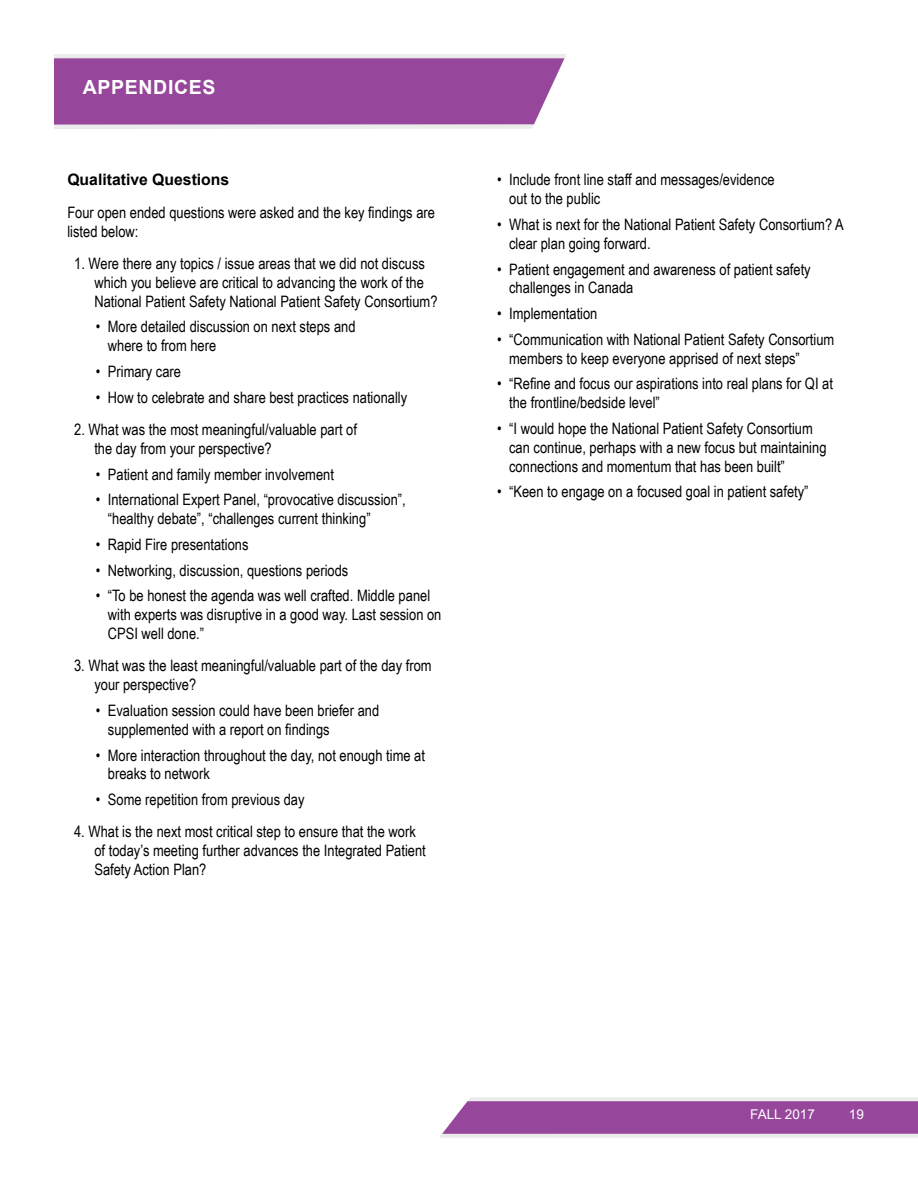
<style>
.page{position:relative;width:918px;height:1188px;background:#fff}
.page>*{position:absolute;margin:0;border:0;box-sizing:border-box;transform-origin:0 0}
.t1{font:700 19.5px "Arial";letter-spacing:.035em;color:#fff}
.t2{font:15.75px/18.9px "Arial Narrow";color:#000}
.t3{font:700 15.75px "Arial";color:#000}
.t4{font:13.5px "Arial";color:#fff}
</style>
<div class="page">
<svg style="left:440px;top:1097px;width:478px;height:41px;background:#ab6dae"></svg>
<svg style="left:54px;top:54px;width:513px;height:75px;background:#a35ea7"></svg>
<p class="t1" style="left:83px;top:74px;width:134px">APPENDICES</p>
<p class="t3" style="left:67px;top:169px;width:163px">Qualitative Questions</p>
<p class="t2" style="left:67px;top:202px;width:369px">Four open ended questions were asked and the key findings are listed below:</p>
<p class="t2" style="left:94px;top:253px;width:345px;text-indent:-20px">1. Were there any topics / issue areas that we did not discuss which you believe are critical to advancing the work of the<br>National Patient Safety National Patient Safety Consortium?</p>
<p class="t2" style="left:108px;top:317px;width:249px;text-indent:-12px">• More detailed discussion on next steps and where to from here</p>
<p class="t2" style="left:96px;top:361px;width:87px">• Primary care</p>
<p class="t2" style="left:96px;top:387px;width:313px">• How to celebrate and share best practices nationally</p>
<p class="t2" style="left:94px;top:420px;width:264px;text-indent:-20px">2. What was the most meaningful/valuable part of the day from your perspective?</p>
<p class="t2" style="left:96px;top:464px;width:240px">• Patient and family member involvement</p>
<p class="t2" style="left:108px;top:490px;width:299px;text-indent:-12px">• International Expert Panel, “provocative discussion”, “healthy debate”, “challenges current thinking”</p>
<p class="t2" style="left:96px;top:534px;width:154px">• Rapid Fire presentations</p>
<p class="t2" style="left:96px;top:560px;width:254px">• Networking, discussion, questions periods</p>
<p class="t2" style="left:108px;top:586px;width:335px;text-indent:-12px">• “To be honest the agenda was well crafted. Middle panel with experts was disruptive in a good way. Last session on<br>CPSI well done.”</p>
<p class="t2" style="left:94px;top:656px;width:339px;text-indent:-20px">3. What was the least meaningful/valuable part of the day from your perspective?</p>
<p class="t2" style="left:108px;top:700px;width:273px;text-indent:-12px">• Evaluation session could have been briefer and supplemented with a report on findings</p>
<p class="t2" style="left:108px;top:745px;width:319px;text-indent:-12px">• More interaction throughout the day, not enough time at breaks to network</p>
<p class="t2" style="left:96px;top:789px;width:210px">• Some repetition from previous day</p>
<p class="t2" style="left:94px;top:822px;width:333px;text-indent:-20px">4. What is the next most critical step to ensure that the work of today’s meeting further advances the Integrated Patient<br>Safety Action Plan?</p>
<p class="t2" style="left:509px;top:170px;width:267px;text-indent:-12px">• Include front line staff and messages/evidence out to the public</p>
<p class="t2" style="left:509px;top:214px;width:336px;text-indent:-12px">• What is next for the National Patient Safety Consortium? A clear plan going forward.</p>
<p class="t2" style="left:509px;top:259px;width:303px;text-indent:-12px">• Patient engagement and awareness of patient safety challenges in Canada</p>
<p class="t2" style="left:497px;top:303px;width:102px">• Implementation</p>
<p class="t2" style="left:509px;top:329px;width:327px;text-indent:-12px">• “Communication with National Patient Safety Consortium members to keep everyone apprised of next steps”</p>
<p class="t2" style="left:509px;top:374px;width:325px;text-indent:-12px">• “Refine and focus our aspirations into real plans for QI at the frontline/bedside level”</p>
<p class="t2" style="left:509px;top:418px;width:319px;text-indent:-12px">• “I would hope the National Patient Safety Consortium can continue, perhaps with a new focus but maintaining connections and momentum that has been built”</p>
<p class="t2" style="left:497px;top:482px;width:313px">• “Keen to engage on a focused goal in patient safety”</p>
<p class="t4" style="left:750px;top:1105px;width:66px">FALL 2017</p>
<p class="t4" style="left:849px;top:1105px;width:17px">19</p>
</div>
